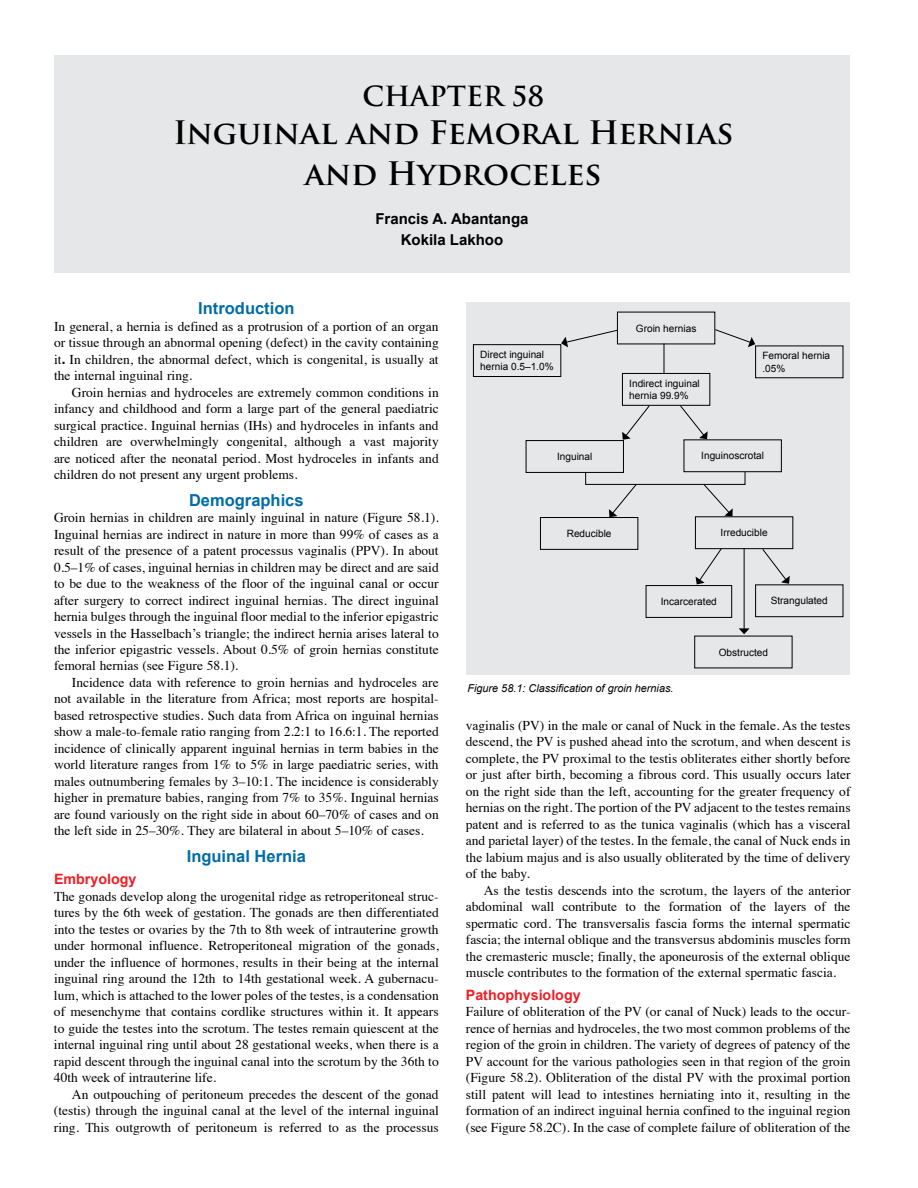
<style>
.page{position:relative;width:918px;height:1188px;background:#fff}
.page>*{position:absolute;margin:0;border:0;box-sizing:border-box;transform-origin:0 0}
.t1{font:700 31.5px/41.4px "Trajan Pro";color:#000;text-align:center}
.t2{font:700 27px "Trajan Pro";color:#000}
.t3{font:700 16.5px "Arial";color:#006ca7}
.t4{font:700 15px/21px "Arial";color:#000;text-align:center}
.t5{font:700 14.25px "Arial";color:#ed1e25}
.t6{font:13.5px/16.5px "Times";color:#000;text-align:justify}
.t7{font:italic 10.8px "Arial";color:#000}
.t8{font:10.05px/12.1px "Arial";color:#000}
.s1{font-weight:700}
</style>
<div class="page">
<div style="left:466px;top:303px;width:384px;height:372px;background:#e6e7e8"></div>
<div style="left:54px;top:55px;width:796px;height:217px;background:#e6e7e8"></div>
<div style="left:526px;top:440px;width:98px;height:33px;border:1px solid #000"></div>
<div style="left:540px;top:517px;width:98px;height:33px;border:1px solid #000"></div>
<div style="left:695px;top:516px;width:98px;height:33px;border:1px solid #000"></div>
<div style="left:646px;top:585px;width:86px;height:33px;border:1px solid #000"></div>
<div style="left:755px;top:584px;width:88px;height:33px;border:1px solid #000"></div>
<div style="left:684px;top:439px;width:98px;height:33px;border:1px solid #000"></div>
<div style="left:622px;top:373px;width:88px;height:33px;border:1px solid #000"></div>
<div style="left:473px;top:344px;width:88px;height:33px;border:1px solid #000"></div>
<svg style="left:561px;top:329px;width:57px;height:18px"></svg>
<svg style="left:714px;top:329px;width:41px;height:18px"></svg>
<svg style="left:664px;top:344px;width:1px;height:29px"></svg>
<svg style="left:622px;top:405px;width:28px;height:35px"></svg>
<svg style="left:680px;top:405px;width:28px;height:34px"></svg>
<svg style="left:585px;top:471px;width:161px;height:46px"></svg>
<svg style="left:696px;top:547px;width:26px;height:37px"></svg>
<svg style="left:762px;top:548px;width:28px;height:36px"></svg>
<hr style="left:744px;top:548px;width:1px;height:81px;background:#000">
<svg style="left:739px;top:628px;width:11px;height:6px"></svg>
<h2 class="t2" style="left:362px;top:80px;width:183px">CHAPTER 58</h2>
<h1 class="t1" style="left:173px;top:112px;width:562px">Inguinal and Femoral Hernias and Hydroceles</h1>
<p class="t4" style="left:375px;top:208px;width:155px">Francis A. Abantanga<br>Kokila Lakhoo</p>
<p class="t3" style="left:198px;top:297px;width:98px">Introduction</p>
<p class="t6" style="left:54px;top:317px;width:386px">In general, a hernia is defined as a protrusion of a portion of an organ or tissue through an abnormal opening (defect) in the cavity containing it<span class="s1">.</span> In children, the abnormal defect, which is congenital, is usually at the internal inguinal ring.</p>
<p class="t6" style="left:54px;top:383px;width:386px;text-indent:18px">Groin hernias and hydroceles are extremely common conditions in infancy and childhood and form a large part of the general paediatric surgical practice. Inguinal hernias (IHs) and hydroceles in infants and children are overwhelmingly congenital, although a vast majority are noticed after the neonatal period. Most hydroceles in infants and children do not present any urgent problems.</p>
<p class="t3" style="left:189px;top:489px;width:116px">Demographics</p>
<p class="t6" style="left:54px;top:508px;width:386px">Groin hernias in children are mainly inguinal in nature (Figure 58.1).<br>Inguinal hernias are indirect in nature in more than 99% of cases as a result of the presence of a patent processus vaginalis (PPV). In about 0.5–1% of cases, inguinal hernias in children may be direct and are said to be due to the weakness of the floor of the inguinal canal or occur after surgery to correct indirect inguinal hernias. The direct inguinal hernia bulges through the inguinal floor medial to the inferior epigastric vessels in the Hasselbach’s triangle; the indirect hernia arises lateral to the inferior epigastric vessels. About 0.5% of groin hernias constitute femoral hernias (see Figure 58.1).</p>
<p class="t6" style="left:54px;top:673px;width:386px;text-indent:18px">Incidence data with reference to groin hernias and hydroceles are not available in the literature from Africa; most reports are hospital&shy;based retrospective studies. Such data from Africa on inguinal hernias show a male-to-female ratio ranging from 2.2:1 to 16.6:1. The reported incidence of clinically apparent inguinal hernias in term babies in the world literature ranges from 1% to 5% in large paediatric series, with males outnumbering females by 3–10:1. The incidence is considerably higher in premature babies, ranging from 7% to 35%. Inguinal hernias are found variously on the right side in about 60–70% of cases and on the left side in 25–30%. They are bilateral in about 5–10% of cases.</p>
<p class="t3" style="left:187px;top:845px;width:121px">Inguinal Hernia</p>
<p class="t5" style="left:54px;top:870px;width:84px">Embryology</p>
<p class="t6" style="left:54px;top:887px;width:386px">The gonads develop along the urogenital ridge as retroperitoneal struc&shy;tures by the 6th week of gestation. The gonads are then differentiated into the testes or ovaries by the 7th to 8th week of intrauterine growth under hormonal influence. Retroperitoneal migration of the gonads, under the influence of hormones, results in their being at the internal inguinal ring around the 12th to 14th gestational week. A gubernacu&shy;lum, which is attached to the lower poles of the testes, is a condensation of mesenchyme that contains cordlike structures within it. It appears to guide the testes into the scrotum. The testes remain quiescent at the internal inguinal ring until about 28 gestational weeks, when there is a rapid descent through the inguinal canal into the scrotum by the 36th to 40th week of intrauterine life.</p>
<p class="t6" style="left:54px;top:1085px;width:386px;text-indent:18px">An outpouching of peritoneum precedes the descent of the gonad (testis) through the inguinal canal at the level of the internal inguinal ring. This outgrowth of peritoneum is referred to as the processus</p>
<p class="t8" style="left:636px;top:322px;width:62px">Groin hernias</p>
<p class="t8" style="left:480px;top:349px;width:75px">Direct inguinal hernia 0.5–1.0%</p>
<p class="t8" style="left:762px;top:350px;width:69px">Femoral hernia .05%</p>
<p class="t8" style="left:557px;top:451px;width:37px">Inguinal</p>
<p class="t8" style="left:629px;top:378px;width:72px">Indirect inguinal hernia 99.9%</p>
<p class="t8" style="left:701px;top:450px;width:64px">Inguinoscrotal</p>
<p class="t8" style="left:567px;top:528px;width:46px">Reducible</p>
<p class="t8" style="left:721px;top:527px;width:49px">Irreducible</p>
<p class="t8" style="left:661px;top:596px;width:58px">Incarcerated</p>
<p class="t8" style="left:771px;top:595px;width:59px">Strangulated</p>
<p class="t7" style="left:467px;top:681px;width:208px">Figure 58.1: Classification of groin hernias.</p>
<p class="t8" style="left:719px;top:646px;width:51px">Obstructed</p>
<p class="t6" style="left:466px;top:716px;width:386px">vaginalis (PV) in the male or canal of Nuck in the female. As the testes descend, the PV is pushed ahead into the scrotum, and when descent is complete, the PV proximal to the testis obliterates either shortly before or just after birth, becoming a fibrous cord. This usually occurs later on the right side than the left, accounting for the greater frequency of hernias on the right. The portion of the PV adjacent to the testes remains patent and is referred to as the tunica vaginalis (which has a visceral and parietal layer) of the testes. In the female, the canal of Nuck ends in the labium majus and is also usually obliterated by the time of delivery of the baby.</p>
<p class="t6" style="left:466px;top:881px;width:386px;text-indent:18px">As the testis descends into the scrotum, the layers of the anterior abdominal wall contribute to the formation of the layers of the spermatic cord. The transversalis fascia forms the internal spermatic fascia; the internal oblique and the transversus abdominis muscles form the cremasteric muscle; finally, the aponeurosis of the external oblique muscle contributes to the formation of the external spermatic fascia.</p>
<p class="t5" style="left:466px;top:985px;width:116px">Pathophysiology</p>
<p class="t6" style="left:466px;top:1002px;width:386px">Failure of obliteration of the PV (or canal of Nuck) leads to the occur&shy;rence of hernias and hydroceles, the two most common problems of the region of the groin in children. The variety of degrees of patency of the PV account for the various pathologies seen in that region of the groin (Figure 58.2). Obliteration of the distal PV with the proximal portion still patent will lead to intestines herniating into it, resulting in the formation of an indirect inguinal hernia confined to the inguinal region (see Figure 58.2C). In the case of complete failure of obliteration of the</p>
</div>
